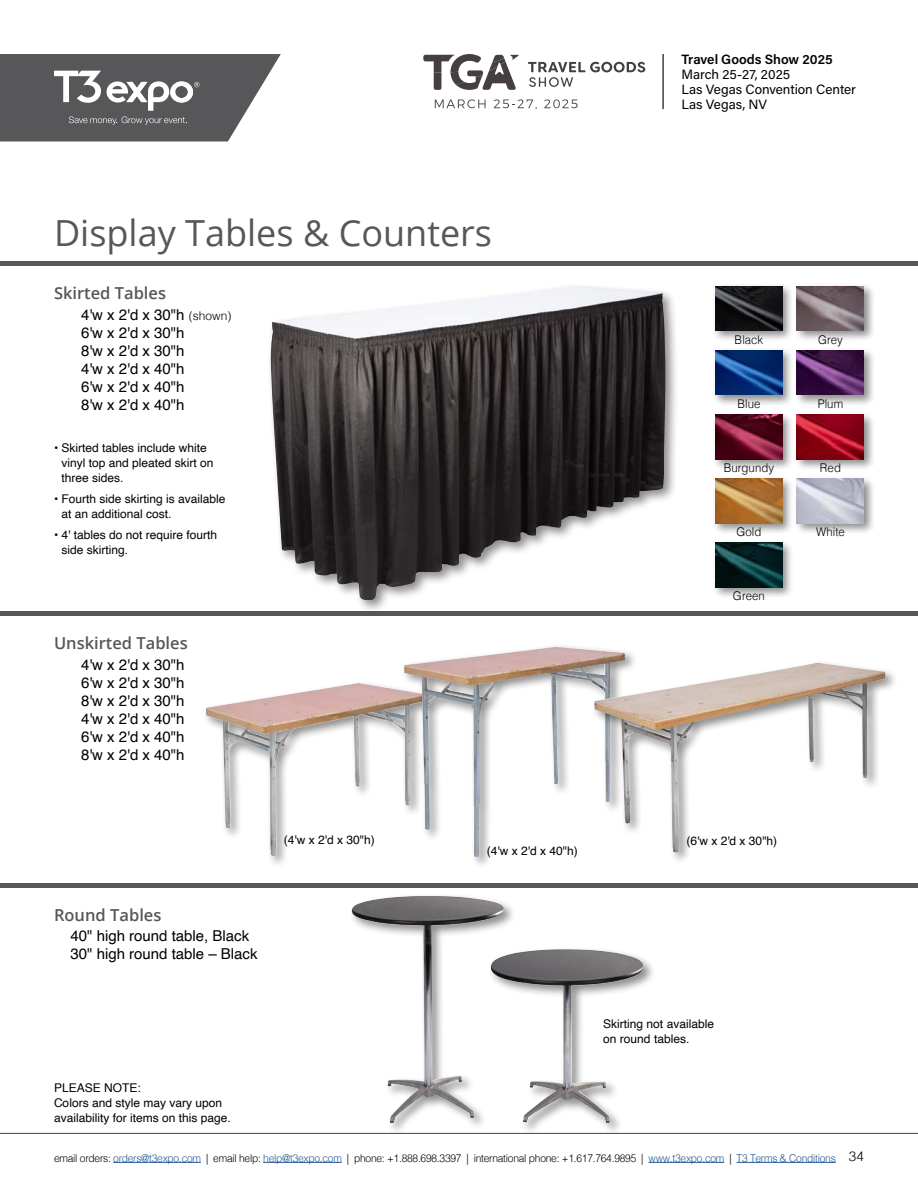
<style>
.page{position:relative;width:918px;height:1188px;background:#fff}
.page>*{position:absolute;margin:0;border:0;box-sizing:border-box;transform-origin:0 0}
.t1{font:36px "Open Sans";color:#575659}
.t2{font:600 16.5px "Open Sans";color:#575659}
.t3{font:15px/18px "Helvetica";color:#000}
.t4{font:13.5px/15px "Acumin Pro";color:#000}
.t5{font:600 13.5px "Acumin Pro";color:#000}
.t6{font:300 13.5px "Helvetica";color:#000}
.t7{font:12px/15px "Helvetica";color:#000}
.t8{font:300 12px "Helvetica";letter-spacing:.005em;color:#000;scale:.95 1}
.t9{font:300 10.8px "Helvetica";letter-spacing:-.025em;color:#000;scale:.95 1}
.s1{font-weight:300;font-size:12px}
.s2{color:#245897}
</style>
<div class="page">
<hr style="left:0;top:1133px;width:918px;height:1px;background:#575659">
<div style="left:0;top:261px;width:918px;height:5px;background:#575659"></div>
<svg style="left:0;top:54px;width:281px;height:88px"></svg>
<hr style="left:113px;top:1162px;width:88px;height:1px;background:#245897">
<hr style="left:263px;top:1162px;width:79px;height:1px;background:#245897">
<hr style="left:649px;top:1162px;width:75px;height:1px;background:#245897">
<hr style="left:737px;top:1162px;width:99px;height:1px;background:#245897">
<svg style="left:435px;top:99px;width:51px;height:9px"></svg>
<svg style="left:494px;top:99px;width:43px;height:9px"></svg>
<svg style="left:544px;top:99px;width:34px;height:9px"></svg>
<svg style="left:528px;top:62px;width:117px;height:25px"></svg>
<svg style="left:423px;top:54px;width:96px;height:36px"></svg>
<hr style="left:662px;top:54px;width:2px;height:55px;background:#453f43">
<hr style="left:0;top:611px;width:918px;height:4px;background:#575659">
<hr style="left:0;top:883px;width:918px;height:4px;background:#575659">
<div style="left:349px;top:893px;width:167px;height:243px;background:#000;opacity:.45"></div>
<img style="left:352px;top:896px;width:122px;height:227px">
<div style="left:488px;top:946px;width:168px;height:190px;background:#000;opacity:.45"></div>
<img style="left:491px;top:949px;width:119px;height:174px">
<img style="left:206px;top:683px;width:195px;height:173px">
<div style="left:401px;top:643px;width:237px;height:226px;background:#000;opacity:.45"></div>
<img style="left:404px;top:647px;width:221px;height:210px">
<div style="left:591px;top:659px;width:307px;height:206px;background:#fff"></div>
<img style="left:594px;top:663px;width:291px;height:189px">
<div style="left:267px;top:283px;width:412px;height:331px;background:#000;opacity:.45"></div>
<img style="left:271px;top:299px;width:356px;height:301px">
<div style="left:794px;top:475px;width:82px;height:60px;background:#000;opacity:.45"></div>
<img style="left:797px;top:478px;width:67px;height:45px">
<div style="left:794px;top:283px;width:82px;height:60px;background:#000;opacity:.45"></div>
<img style="left:797px;top:286px;width:67px;height:45px">
<div style="left:712px;top:411px;width:82px;height:60px;background:#000;opacity:.45"></div>
<img style="left:715px;top:414px;width:67px;height:45px">
<div style="left:712px;top:283px;width:82px;height:60px;background:#000;opacity:.45"></div>
<img style="left:715px;top:286px;width:67px;height:45px">
<div style="left:794px;top:411px;width:82px;height:60px;background:#000;opacity:.45"></div>
<img style="left:797px;top:414px;width:67px;height:45px">
<div style="left:712px;top:347px;width:82px;height:60px;background:#000;opacity:.45"></div>
<img style="left:715px;top:350px;width:67px;height:45px">
<div style="left:712px;top:475px;width:82px;height:60px;background:#000;opacity:.45"></div>
<img style="left:715px;top:478px;width:67px;height:45px">
<div style="left:712px;top:539px;width:82px;height:60px;background:#000;opacity:.45"></div>
<img style="left:715px;top:543px;width:67px;height:44px">
<div style="left:794px;top:347px;width:82px;height:60px;background:#000;opacity:.45"></div>
<img style="left:797px;top:350px;width:67px;height:45px">
<p class="t5" style="left:681px;top:50px;width:153px">Travel Goods Show 2025</p>
<p class="t4" style="left:681px;top:66px;width:176px">March 25-27, 2025<br>Las Vegas Convention Center<br>Las Vegas, NV</p>
<h1 class="t1" style="left:54px;top:209px;width:440px">Display Tables &amp; Counters</h1>
<h2 class="t2" style="left:54px;top:282px;width:114px">Skirted Tables</h2>
<p class="t3" style="left:81px;top:306px;width:152px">4'w x 2'd x 30"h <span class="s1">(shown)<br></span>6'w x 2'd x 30"h<br>8'w x 2'd x 30"h<br>4'w x 2'd x 40"h<br>6'w x 2'd x 40"h<br>8'w x 2'd x 40"h</p>
<p class="t7" style="left:62px;top:441px;width:154px;text-indent:-8px">• Skirted tables include white vinyl top and pleated skirt on three sides.</p>
<p class="t7" style="left:62px;top:492px;width:166px;text-indent:-8px">• Fourth side skirting is available at an additional cost.</p>
<p class="t7" style="left:62px;top:528px;width:157px;text-indent:-8px">• 4' tables do not require fourth side skirting.</p>
<h2 class="t2" style="left:54px;top:632px;width:135px">Unskirted Tables</h2>
<p class="t3" style="left:81px;top:656px;width:105px;text-align:justify">4'w x 2'd x 30"h 6'w x 2'd x 30"h 8'w x 2'd x 30"h 4'w x 2'd x 40"h 6'w x 2'd x 40"h 8'w x 2'd x 40"h</p>
<p class="t8" style="left:735px;top:329px;width:32px">Black</p>
<p class="t8" style="left:737px;top:393px;width:26px">Blue</p>
<p class="t8" style="left:724px;top:458px;width:54px">Burgundy</p>
<p class="t8" style="left:736px;top:522px;width:28px">Gold</p>
<p class="t8" style="left:733px;top:586px;width:35px">Green</p>
<h2 class="t2" style="left:54px;top:903px;width:109px">Round Tables</h2>
<p class="t3" style="left:70px;top:928px;width:189px">40" high round table, Black<br>30" high round table – Black</p>
<p class="t7" style="left:284px;top:833px;width:92px">(4'w x 2'd x 30"h)</p>
<p class="t7" style="left:54px;top:1081px;width:178px">PLEASE NOTE:<br>Colors and style may vary upon availability for items on this page.</p>
<p class="t7" style="left:487px;top:844px;width:92px">(4'w x 2'd x 40"h)</p>
<p class="t7" style="left:686px;top:834px;width:92px">(6'w x 2'd x 30"h)</p>
<p class="t7" style="left:603px;top:1017px;width:112px">Skirting not available on round tables.</p>
<p class="t8" style="left:818px;top:329px;width:27px">Grey</p>
<p class="t8" style="left:818px;top:393px;width:28px">Plum</p>
<p class="t8" style="left:820px;top:458px;width:24px">Red</p>
<p class="t8" style="left:816px;top:522px;width:32px">White</p>
<p class="t9" style="left:54px;top:1149px;width:824px">email orders: <span class="s2">orders@t3expo.com</span> | email help: <span class="s2">help@t3expo.com</span> | phone: +1.888.698.3397 | international phone: +1.617.764.9895 | <span class="s2">www.t3expo.com</span> | <span class="s2">T3 Terms &amp; Conditions</span></p>
<p class="t6" style="left:849px;top:1145px;width:17px">34</p>
</div>
